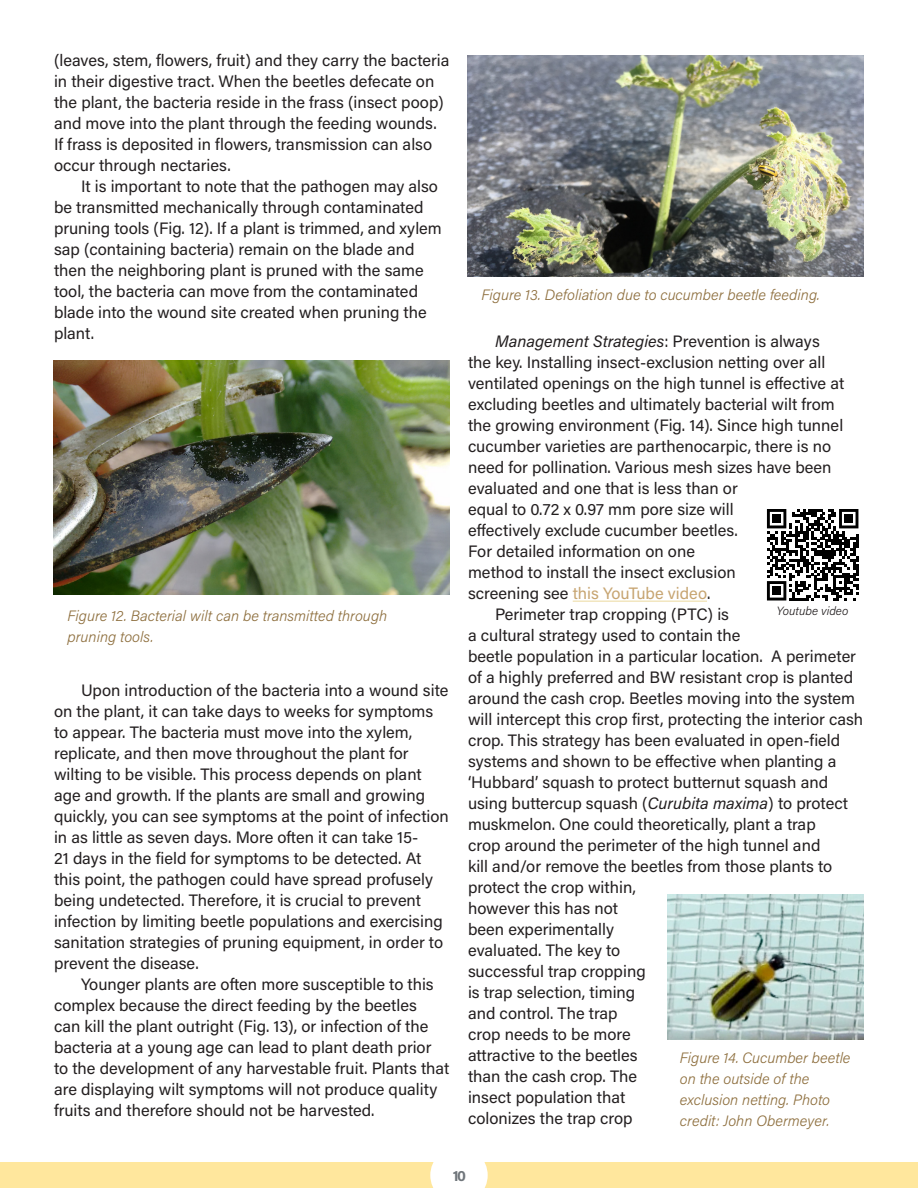
<style>
.page{position:relative;width:918px;height:1188px;background:#fff}
.page>*{position:absolute;margin:0;border:0;box-sizing:border-box;transform-origin:0 0}
.Body_Copy{font:16.5px/21px "Acumin Pro";color:#231f20}
.t1{font:italic 300 15px/21px "Acumin Pro";color:#8e6f3e}
.t2{font:700 15px "Acumin Pro";color:#70767b}
.QR_Caption{font:italic 300 12px "Acumin Pro";color:#231f20}
.s1{font-style:italic}
.s2{color:#c7a572}
</style>
<div class="page">
<div style="left:0;top:1162px;width:918px;height:26px;background:#ffe79d"></div>
<div style="left:430px;top:1162px;width:58px;height:26px;background:#fff"></div>
<hr style="left:573px;top:601px;width:134px;height:1px;background:#ebd99f">
<img style="left:54px;top:361px;width:396px;height:234px">
<img style="left:468px;top:55px;width:396px;height:221px">
<svg style="left:767px;top:509px;width:91px;height:92px"></svg>
<div style="left:772px;top:515px;width:9px;height:8px;background:#000"></div>
<div style="left:845px;top:515px;width:8px;height:8px;background:#000"></div>
<div style="left:772px;top:587px;width:9px;height:8px;background:#000"></div>
<img style="left:667px;top:894px;width:197px;height:146px">
<p class="Body_Copy" style="left:54px;top:49px;width:397px">(leaves, stem, flowers, fruit) and they carry the bacteria in their digestive tract. When the beetles defecate on the plant, the bacteria reside in the frass (insect poop) and move into the plant through the feeding wounds.<br>If frass is deposited in flowers, transmission can also occur through nectaries.</p>
<p class="Body_Copy" style="left:54px;top:175px;width:389px;text-indent:27px">It is important to note that the pathogen may also be transmitted mechanically through contaminated pruning tools (Fig. 12). If a plant is trimmed, and xylem sap (containing bacteria) remain on the blade and then the neighboring plant is pruned with the same tool, the bacteria can move from the contaminated blade into the wound site created when pruning the plant.</p>
<p class="t1" style="left:67px;top:604px;width:321px">Figure 12. Bacterial wilt can be transmitted through pruning tools.</p>
<p class="Body_Copy" style="left:54px;top:679px;width:396px;text-indent:27px">Upon introduction of the bacteria into a wound site on the plant, it can take days to weeks for symptoms to appear. The bacteria must move into the xylem, replicate, and then move throughout the plant for wilting to be visible. This process depends on plant age and growth. If the plants are small and growing quickly, you can see symptoms at the point of infection in as little as seven days. More often it can take 15-<br>21 days in the field for symptoms to be detected. At this point, the pathogen could have spread profusely being undetected. Therefore, it is crucial to prevent infection by limiting beetle populations and exercising sanitation strategies of pruning equipment, in order to prevent the disease.</p>
<p class="Body_Copy" style="left:54px;top:973px;width:397px;text-indent:27px">Younger plants are often more susceptible to this complex because the direct feeding by the beetles<br>can kill the plant outright (Fig. 13), or infection of the bacteria at a young age can lead to plant death prior to the development of any harvestable fruit. Plants that are displaying wilt symptoms will not produce quality fruits and therefore should not be harvested.</p>
<p class="t1" style="left:481px;top:284px;width:340px">Figure 13. Defoliation due to cucumber beetle feeding.</p>
<p class="Body_Copy" style="left:468px;top:331px;width:378px;text-indent:27px"><span class="s1">Management Strategies</span>: Prevention is always the key. Installing insect-exclusion netting over all ventilated openings on the high tunnel is effective at excluding beetles and ultimately bacterial wilt from the growing environment (Fig. 14). Since high tunnel cucumber varieties are parthenocarpic, there is no need for pollination. Various mesh sizes have been evaluated and one that is less than or<br>equal to 0.72 x 0.97 mm pore size will<br>effectively exclude cucumber beetles.<br>For detailed information on one<br>method to install the insect exclusion<br>screening see <span class="s2">this YouTube video</span>.</p>
<p class="Body_Copy" style="left:468px;top:604px;width:397px;text-indent:27px">Perimeter trap cropping (PTC) is<br>a cultural strategy used to contain the<br>beetle population in a particular location. A perimeter of a highly preferred and BW resistant crop is planted around the cash crop. Beetles moving into the system will intercept this crop first, protecting the interior cash crop. This strategy has been evaluated in open-field systems and shown to be effective when planting a ‘Hubbard’ squash to protect butternut squash and using buttercup squash (<span class="s1">Curubita maxima</span>) to protect muskmelon. One could theoretically, plant a trap<br>crop around the perimeter of the high tunnel and<br>kill and/or remove the beetles from those plants to protect the crop within,<br>however this has not<br>been experimentally<br>evaluated. The key to<br>successful trap cropping<br>is trap selection, timing<br>and control. The trap<br>crop needs to be more<br>attractive to the beetles<br>than the cash crop. The<br>insect population that<br>colonizes the trap crop</p>
<p class="QR_Caption" style="left:777px;top:602px;width:73px">Youtube video</p>
<p class="t1" style="left:680px;top:1046px;width:172px">Figure 14. Cucumber beetle on the outside of the exclusion netting. Photo credit: John Obermeyer.</p>
<p class="t2" style="left:453px;top:1165px;width:15px">10</p>
</div>
